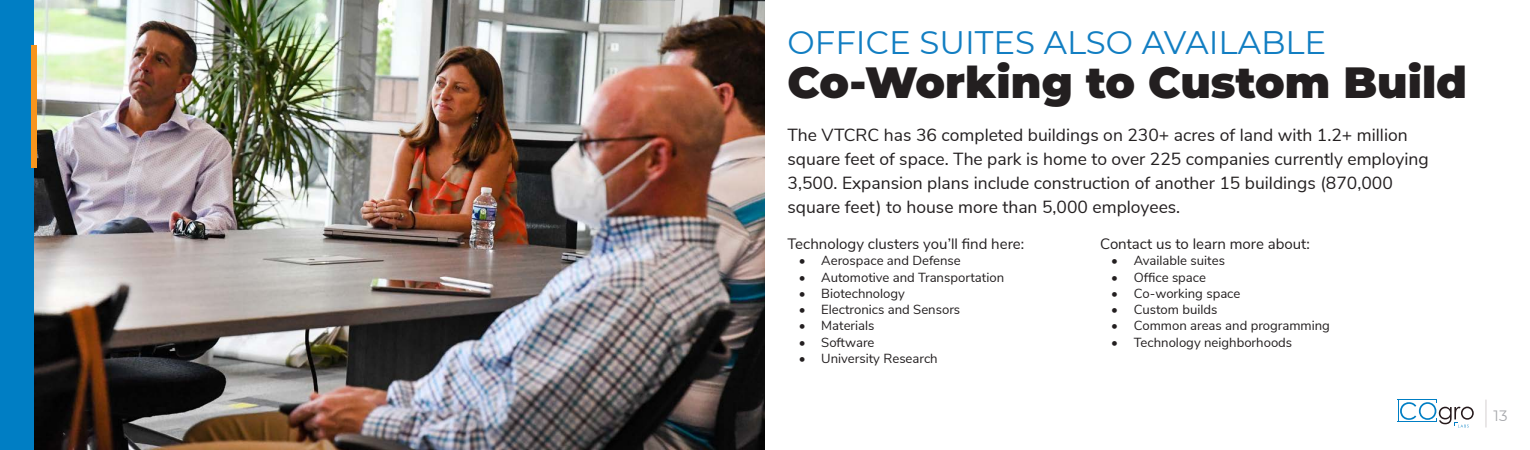
<style>
.page{position:relative;width:1530px;height:450px;background:#fff}
.page>*{position:absolute;margin:0;border:0;box-sizing:border-box;transform-origin:0 0}
.t1{font:900 43.75px "Montserrat";color:#231f20}
.t2{font:32.5px "Montserrat";color:#127ec2}
.t3{font:17.5px/23.8px "Nunito Sans";color:#231f20}
.t4{font:15px "Nunito Sans";color:#231f20}
.t5{font:15px "Montserrat";color:#a8a9ad}
.t6{font:13.12px "Nunito Sans";color:#231f20}
</style>
<div class="page">
<svg style="left:1398px;top:399px;width:76px;height:29px"></svg>
<svg style="left:1486px;top:400px;width:1px;height:28px"></svg>
<img style="left:34px;top:0;width:731px;height:450px">
<div style="left:0;top:0;width:34px;height:450px;background:#007ec4"></div>
<div style="left:31px;top:45px;width:6px;height:123px;background:#f7951d"></div>
<p class="t2" style="left:788px;top:20px;width:540px">OFFICE SUITES ALSO AVAILABLE</p>
<p class="t1" style="left:788px;top:49px;width:681px">Co-Working to Custom Build</p>
<p class="t3" style="left:788px;top:122px;width:643px">The VTCRC has 36 completed buildings on 230+ acres of land with 1.2+ million square feet of space. The park is home to over 225 companies currently employing 3,500. Expansion plans include construction of another 15 buildings (870,000 square feet) to house more than 5,000 employees.</p>
<p class="t4" style="left:788px;top:233px;width:238px">Technology clusters you’ll find here:</p>
<p class="t6" style="left:799px;top:251px;width:164px">• Aerospace and Defense</p>
<p class="t6" style="left:799px;top:268px;width:207px">• Automotive and Transportation</p>
<p class="t6" style="left:799px;top:284px;width:108px">• Biotechnology</p>
<p class="t6" style="left:799px;top:300px;width:163px">• Electronics and Sensors</p>
<p class="t6" style="left:799px;top:316px;width:77px">• Materials</p>
<p class="t6" style="left:799px;top:333px;width:77px">• Software</p>
<p class="t6" style="left:799px;top:349px;width:141px">• University Research</p>
<p class="t4" style="left:1100px;top:233px;width:211px">Contact us to learn more about:</p>
<p class="t6" style="left:1111px;top:251px;width:115px">• Available suites</p>
<p class="t6" style="left:1111px;top:268px;width:96px">• Office space</p>
<p class="t6" style="left:1111px;top:284px;width:131px">• Co-working space</p>
<p class="t6" style="left:1111px;top:300px;width:108px">• Custom builds</p>
<p class="t6" style="left:1111px;top:316px;width:220px">• Common areas and programming</p>
<p class="t6" style="left:1111px;top:333px;width:182px">• Technology neighborhoods</p>
<p class="t5" style="left:1494px;top:405px;width:15px">13</p>
</div>
